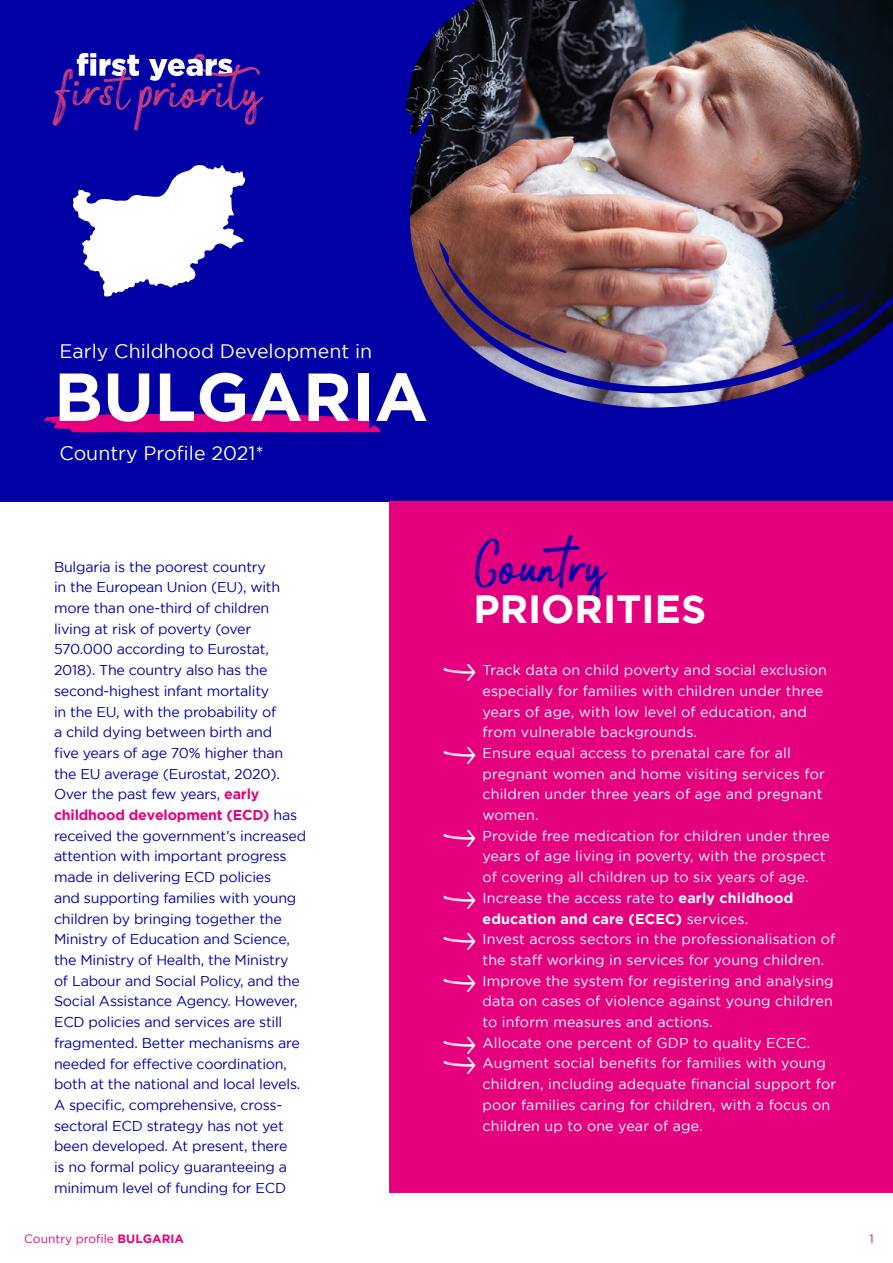
<style>
.page{position:relative;width:893px;height:1263px;background:#fff}
.page>*{position:absolute;margin:0;border:0;box-sizing:border-box;transform-origin:0 0}
.t1{font:700 67.8px "Gotham";color:#fff}
.t2{font:50.55px "Miller";color:#0000a4}
.t3{font:700 39.3px "Gotham";color:#fff}
.t4{font:19.5px "Gotham";color:#fff}
.t5{font:14.25px/20.7px "Gotham";letter-spacing:-.015em;color:#0000a4}
.t6{font:14.25px/20.7px "Gotham";letter-spacing:.01em;color:#fff}
.t7{font:12px "Gotham";color:#e5007e}
.s1{font-family:"Salt"}
.s2{font-weight:700;color:#e5007e}
.s3{font-weight:700}
</style>
<div class="page">
<div style="left:0;top:0;width:893px;height:501px;background:#0000a4"></div>
<svg style="left:53px;top:53px;width:211px;height:78px"></svg>
<div style="left:389px;top:501px;width:504px;height:691px;background:#e5007e"></div>
<img style="left:405px;top:0;width:488px;height:408px">
<svg style="left:44px;top:414px;width:337px;height:18px"></svg>
<svg style="left:73px;top:165px;width:172px;height:131px"></svg>
<h3 class="t4" style="left:60px;top:340px;width:314px">Early Childhood Development in</h3>
<h1 class="t1" style="left:54px;top:358px;width:376px">BULGARIA</h1>
<h3 class="t4" style="left:60px;top:442px;width:206px">Country Profile 2021*</h3>
<h2 class="t2" style="left:475px;top:534px;width:133px">Coun<span class="s1">t</span>ry</h2>
<p class="t5" style="left:54px;top:556px;width:254px">Bulgaria is the poorest country<br>in the European Union (EU), with more than one-third of children living at risk of poverty (over 570.000 according to Eurostat, 2018). The country also has the second-highest infant mortality<br>in the EU, with the probability of<br>a child dying between birth and<br>five years of age 70% higher than the EU average (Eurostat, 2020).<br>Over the past few years, <span class="s2">early childhood development (ECD)</span> has received the government’s increased attention with important progress made in delivering ECD policies<br>and supporting families with young children by bringing together the Ministry of Education and Science, the Ministry of Health, the Ministry of Labour and Social Policy, and the Social Assistance Agency. However, ECD policies and services are still fragmented. Better mechanisms are needed for effective coordination, both at the national and local levels.<br>A specific, comprehensive, cross&shy;sectoral ECD strategy has not yet been developed. At present, there<br>is no formal policy guaranteeing a minimum level of funding for ECD</p>
<p class="t7" style="left:24px;top:1232px;width:161px">Country profile <span class="s3">BULGARIA</span></p>
<p class="t7" style="left:869px;top:1232px;width:6px">1</p>
<h3 class="t3" style="left:473px;top:587px;width:234px">PRIORITIES</h3>
<p class="t6" style="left:482px;top:659px;width:355px">Track data on child poverty and social exclusion especially for families with children under three years of age, with low level of education, and from vulnerable backgrounds.<br>Ensure equal access to prenatal care for all pregnant women and home visiting services for children under three years of age and pregnant women.<br>Provide free medication for children under three years of age living in poverty, with the prospect of covering all children up to six years of age.<br>Increase the access rate to <span class="s3">early childhood education and care (ECEC)</span> services.<br>Invest across sectors in the professionalisation of the staff working in services for young children.<br>Improve the system for registering and analysing data on cases of violence against young children to inform measures and actions.<br>Allocate one percent of GDP to quality ECEC.<br>Augment social benefits for families with young children, including adequate financial support for poor families caring for children, with a focus on children up to one year of age.</p>
</div>
